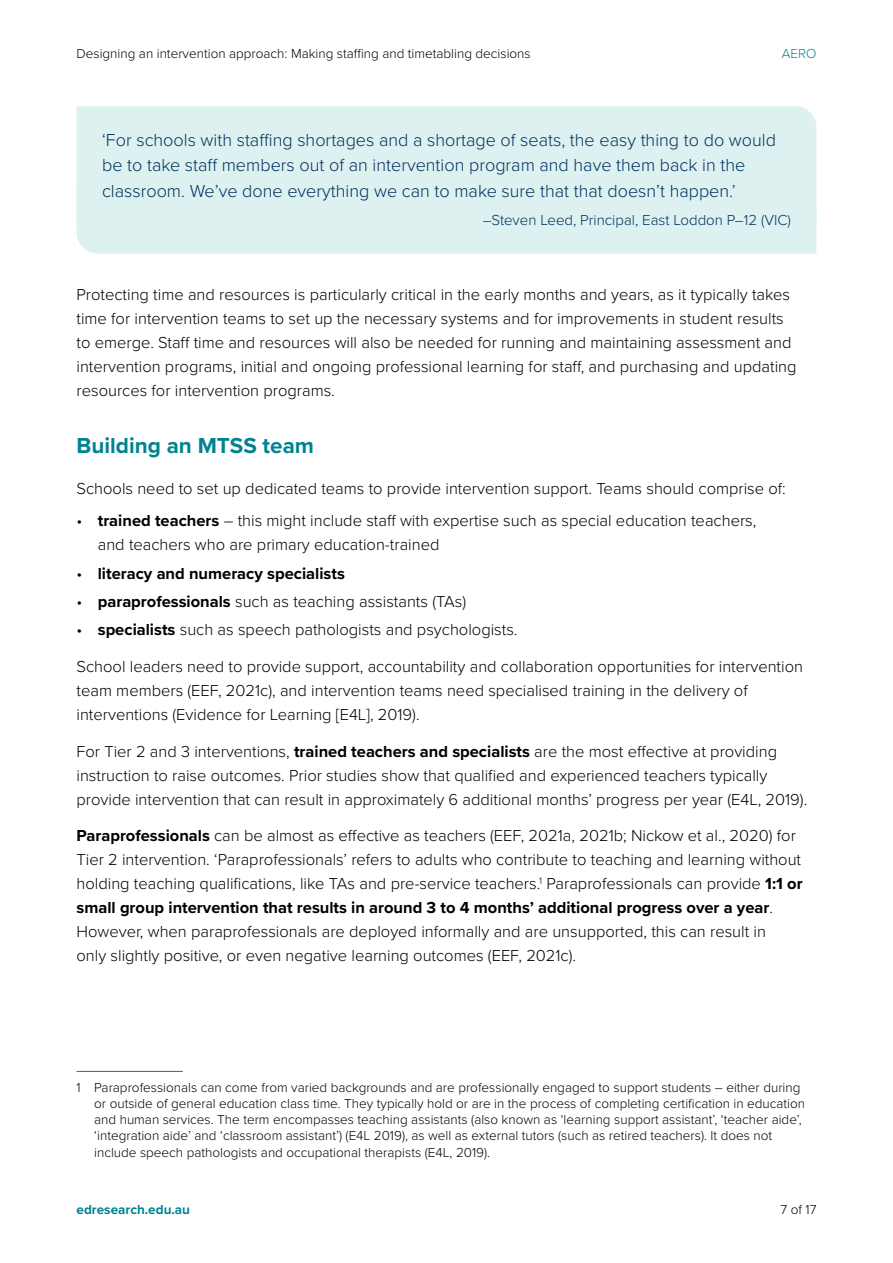
<style>
.page{position:relative;width:893px;height:1263px;background:#fff}
.page>*{position:absolute;margin:0;border:0;box-sizing:border-box;transform-origin:0 0}
.t1{font:700 22.5px "Proxima Nova";color:#01838f}
.Quotes___source_name{font:300 18px/25.5px "Proxima Nova";color:#00305e}
.t2{font:300 16.5px/24px "Proxima Nova";color:#000}
.t3{font:700 16.5px "Proxima Nova";color:#000}
.Source_name{font:300 15px "Proxima Nova";color:#00305e}
.Footnotes{font:300 13.5px/16.2px "Proxima Nova";color:#000}
.t4{font:700 13.5px "Proxima Nova";color:#01838f}
.t5{font:300 13.5px "Proxima Nova";color:#01838f}
.s1{font-weight:700}
.s2{font-weight:300}
</style>
<div class="page">
<div style="left:77px;top:106px;width:739px;height:82px;background:#ddf1f0"></div>
<div style="left:77px;top:188px;width:739px;height:66px;background:#ddf1f0"></div>
<hr style="left:77px;top:1071px;width:106px;height:1px;background:#01838f">
<p class="Footnotes" style="left:77px;top:44px;width:456px">Designing an intervention approach: Making staffing and timetabling decisions</p>
<p class="t5" style="left:782px;top:43px;width:36px">AERO</p>
<p class="Quotes___source_name" style="left:102px;top:126px;width:675px">‘For schools with staffing shortages and a shortage of seats, the easy thing to do would be to take staff members out of an intervention program and have them back in the classroom. We’ve done everything we can to make sure that that doesn’t happen.’</p>
<p class="Source_name" style="left:483px;top:209px;width:310px">–Steven Leed, Principal, East Loddon P–12 (VIC)</p>
<p class="t2" style="left:77px;top:282px;width:722px">Protecting time and resources is particularly critical in the early months and years, as it typically takes time for intervention teams to set up the necessary systems and for improvements in student results to emerge. Staff time and resources will also be needed for running and maintaining assessment and intervention programs, initial and ongoing professional learning for staff, and purchasing and updating resources for intervention programs.</p>
<h2 class="t1" style="left:77px;top:428px;width:239px">Building an MTSS team</h2>
<p class="t2" style="left:77px;top:475px;width:711px">Schools need to set up dedicated teams to provide intervention support. Teams should comprise of:</p>
<p class="t2" style="left:98px;top:508px;width:660px;text-indent:-21px">• <span class="s1">trained teachers</span> – this might include staff with expertise such as special education teachers, and teachers who are primary education-trained</p>
<p class="t3" style="left:77px;top:561px;width:270px"><span class="s2">•</span> literacy and numeracy specialists</p>
<p class="t2" style="left:77px;top:588px;width:391px">• <span class="s1">paraprofessionals</span> such as teaching assistants (TAs)</p>
<p class="t2" style="left:77px;top:617px;width:443px">• <span class="s1">specialists</span> such as speech pathologists and psychologists.</p>
<p class="t2" style="left:77px;top:653px;width:728px">School leaders need to provide support, accountability and collaboration opportunities for intervention team members (EEF, 2021c), and intervention teams need specialised training in the delivery of interventions (Evidence for Learning [E4L], 2019).</p>
<p class="t2" style="left:77px;top:738px;width:732px">For Tier 2 and 3 interventions, <span class="s1">trained teachers and specialists</span> are the most effective at providing instruction to raise outcomes. Prior studies show that qualified and experienced teachers typically provide intervention that can result in approximately 6 additional months’ progress per year (E4L, 2019).</p>
<p class="t2" style="left:77px;top:823px;width:727px"><span class="s1">Paraprofessionals</span> can be almost as effective as teachers (EEF, 2021a, 2021b; Nickow et al., 2020) for Tier 2 intervention. ‘Paraprofessionals’ refers to adults who contribute to teaching and learning without holding teaching qualifications, like TAs and pre-service teachers.<sup>1</sup> Paraprofessionals can provide <span class="s1">1:1 or small group intervention that results in around 3 to 4 months’ additional progress over a year</span>.<br>However, when paraprofessionals are deployed informally and are unsupported, this can result in<br>only slightly positive, or even negative learning outcomes (EEF, 2021c).</p>
<p class="Footnotes" style="left:94px;top:1078px;width:712px;text-indent:-18px">1 Paraprofessionals can come from varied backgrounds and are professionally engaged to support students – either during or outside of general education class time. They typically hold or are in the process of completing certification in education and human services. The term encompasses teaching assistants (also known as ‘learning support assistant’, ‘teacher aide’, ‘integration aide’ and ‘classroom assistant’) (E4L 2019), as well as external tutors (such as retired teachers). It does not include speech pathologists and occupational therapists (E4L, 2019).</p>
<p class="t4" style="left:77px;top:1200px;width:115px">edresearch.edu.au</p>
<p class="Footnotes" style="left:780px;top:1201px;width:37px">7 of 17</p>
</div>
